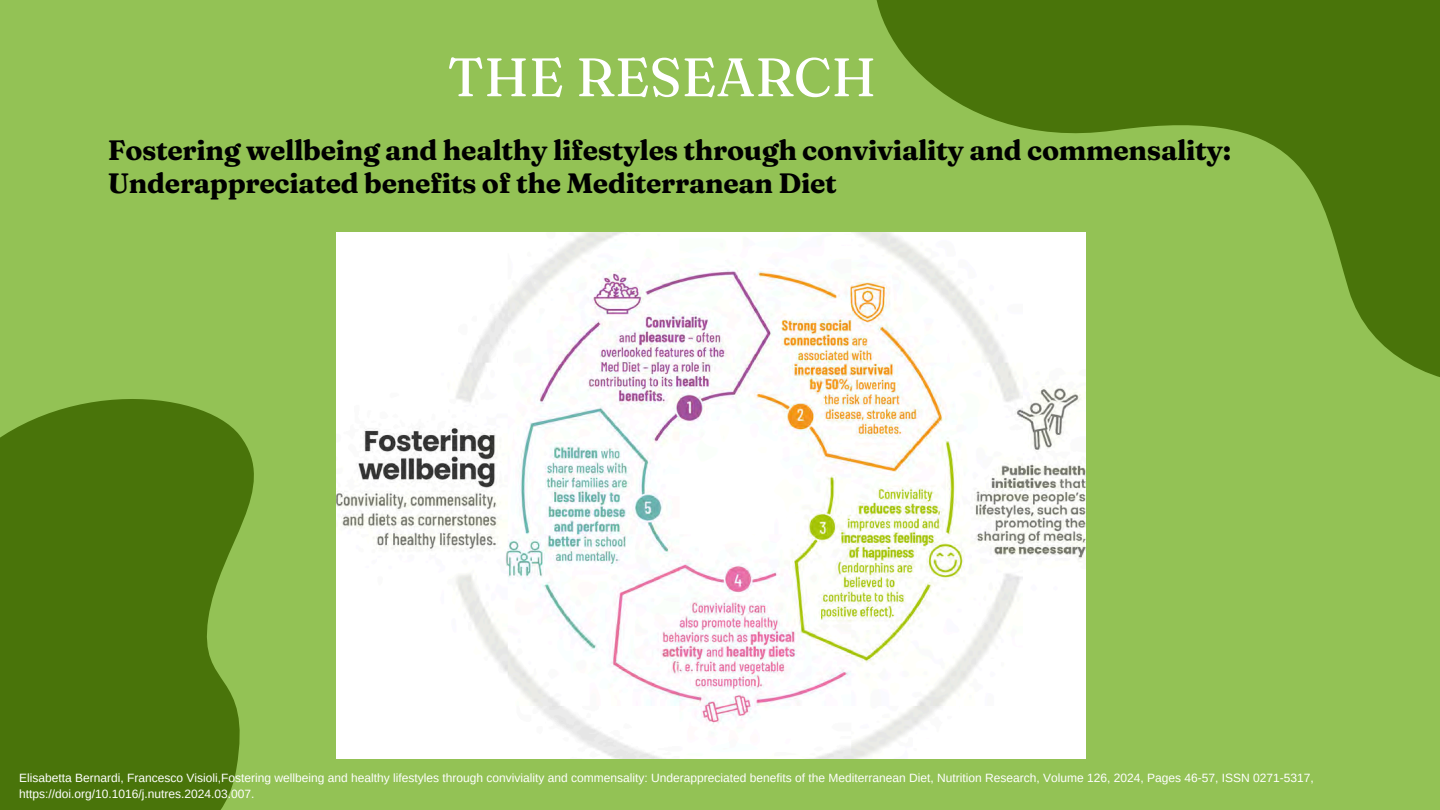
<style>
.page{position:relative;width:1440px;height:810px;background:#93c255}
.page>*{position:absolute;margin:0;border:0;box-sizing:border-box;transform-origin:0 0}
.t1{font:54.1px "Fraunces 9 pt";color:#fff}
.t2{font:700 28px/33px "Fraunces 9 pt";letter-spacing:-.01em;color:#000}
.t3{font:12px "Arimo";color:#fff}
</style>
<div class="page">
<svg style="left:787px;top:0;width:653px;height:649px"></svg>
<svg style="left:0;top:399px;width:254px;height:411px;fill:#49740a"></svg>
<img style="left:337px;top:233px;width:748px;height:525px">
<h1 class="t1" style="left:447px;top:43px;width:430px">THE RESEARCH</h1>
<h2 class="t2" style="left:108px;top:133px;width:1125px">Fostering wellbeing and healthy lifestyles through conviviality and commensality:<br>Underappreciated benefits of the Mediterranean Diet</h2>
<p class="t3" style="left:19px;top:771px;width:1296px">Elisabetta Bernardi, Francesco Visioli,Fostering wellbeing and healthy lifestyles through conviviality and commensality: Underappreciated benefits of the Mediterranean Diet, Nutrition Research, Volume 126, 2024, Pages 46-57, ISSN 0271-5317,</p>
<p class="t3" style="left:19px;top:787px;width:237px">https://doi.org/10.1016/j.nutres.2024.03.007.</p>
</div>
